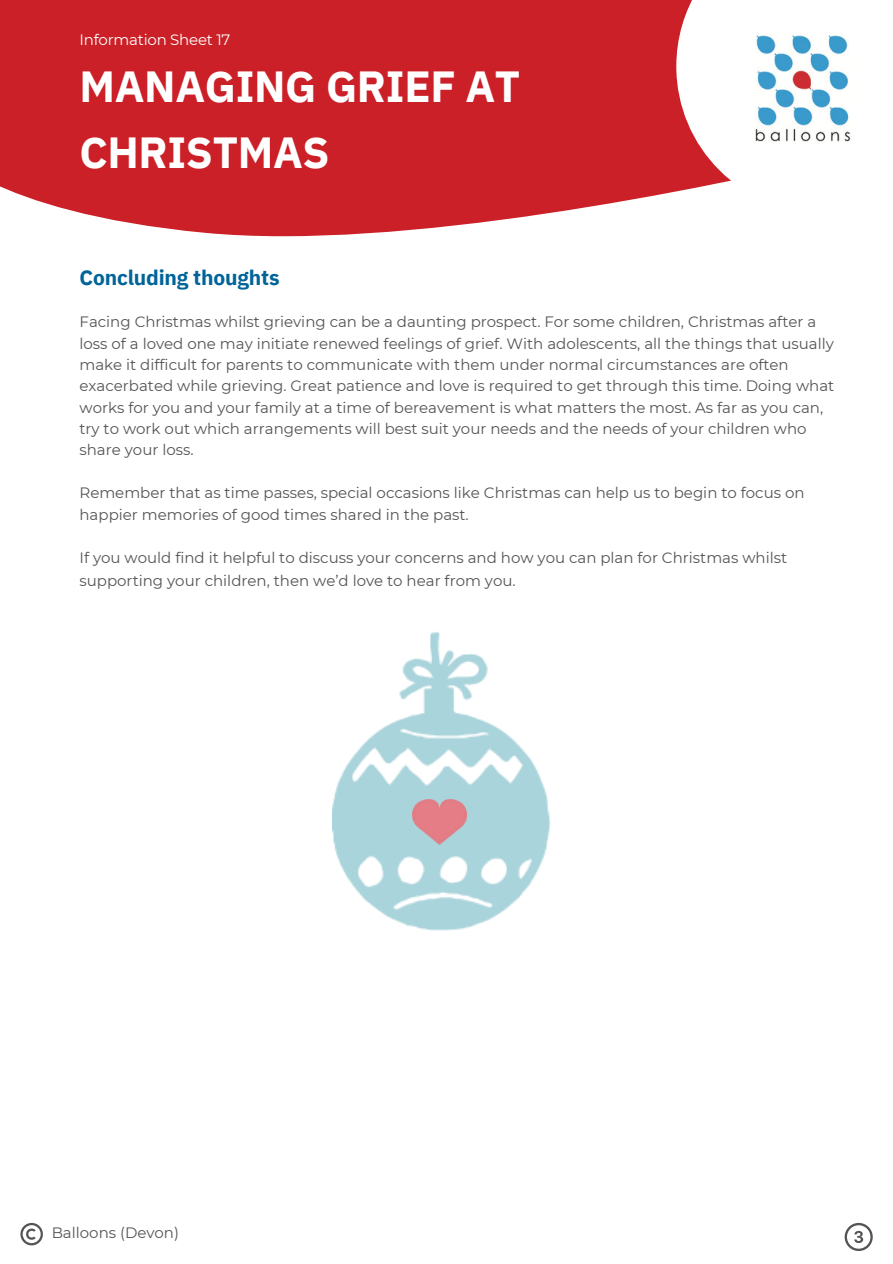
<style>
.page{position:relative;width:893px;height:1264px;background:#fff}
.page>*{position:absolute;margin:0;border:0;box-sizing:border-box;transform-origin:0 0}
.t1{font:700 43.5px/66.3px "IBM Plex Sans";letter-spacing:-.01em;color:#fff}
.t2{font:700 21px "IBM Plex Sans";letter-spacing:-.01em;color:#006499}
.t3{font:15px/21.3px "Montserrat";color:#545453}
.t4{font:15px "Montserrat";letter-spacing:-.015em;color:#fff}
</style>
<div class="page">
<div style="left:0;top:0;width:676px;height:236px;background:#cb2027"></div>
<svg style="left:676px;top:0;width:56px;height:192px"></svg>
<img style="left:755px;top:35px;width:96px;height:107px">
<svg style="left:20px;top:1222px;width:23px;height:23px"></svg>
<svg style="left:844px;top:1222px;width:28px;height:28px"></svg>
<img style="left:332px;top:632px;width:219px;height:298px">
<img style="left:413px;top:799px;width:54px;height:45px">
<p class="t4" style="left:79px;top:31px;width:152px">Information Sheet 17</p>
<h1 class="t1" style="left:79px;top:52px;width:442px">MANAGING GRIEF AT<br>CHRISTMAS</h1>
<h2 class="t2" style="left:79px;top:263px;width:201px">Concluding thoughts</h2>
<p class="t3" style="left:79px;top:311px;width:756px">Facing Christmas whilst grieving can be a daunting prospect. For some children, Christmas after a loss of a loved one may initiate renewed feelings of grief. With adolescents, all the things that usually make it difficult for parents to communicate with them under normal circumstances are often exacerbated while grieving. Great patience and love is required to get through this time. Doing what works for you and your family at a time of bereavement is what matters the most. As far as you can, try to work out which arrangements will best suit your needs and the needs of your children who share your loss.</p>
<p class="t3" style="left:79px;top:482px;width:726px">Remember that as time passes, special occasions like Christmas can help us to begin to focus on happier memories of good times shared in the past.</p>
<p class="t3" style="left:79px;top:547px;width:709px;line-height:22.5px">If you would find it helpful to discuss your concerns and how you can plan for Christmas whilst supporting your children, then we’d love to hear from you.</p>
<p class="t3" style="left:52px;top:1222px;width:129px">Balloons (Devon)</p>
</div>
